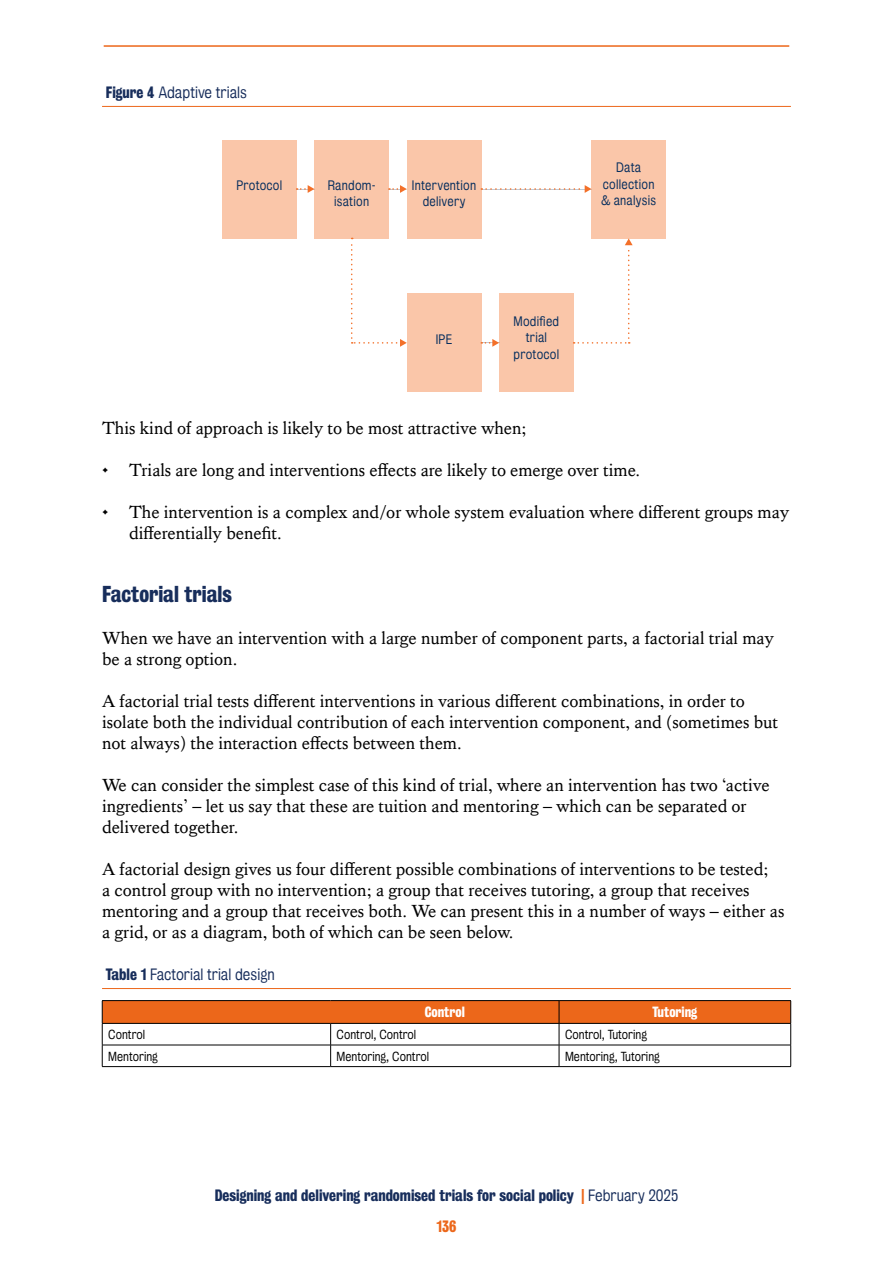
<style>
.page{position:relative;width:893px;height:1263px;background:#fff}
.page>*{position:absolute;margin:0;border:0;box-sizing:border-box;transform-origin:0 0}
.t1{font:21px "Kings Bureau Grot Three Seven";color:#172d5b}
.Body_Copy{font:18px/21px "Kings Caslon Text";color:#000}
.t2{font:15px/30.8px "Kings Bureau Grot Three Seven";color:#172d5b;text-align:center}
.Figure_title{font:15px "Kings Bureau Grot Five One";color:#172d5b}
.Ochre_book_table_header{font:13.5px "Kings Bureau Grot Three Seven";color:#fff}
.t3{font:12.6px/16.5px "Kings Bureau Grot Five One";letter-spacing:.02em;color:#052d5d;text-align:center}
.Table_-_Body_Copy__left_aligned{font:12px "Kings Bureau Grot Five One";color:#000}
.s1{font-family:"Kings Bureau Grot Three Seven"}
.s2{color:#ec671a}
.s3{font-family:"Kings Bureau Grot Five One"}
</style>
<div class="page">
<hr style="left:104px;top:45px;width:685px;height:2px;background:#ec671a">
<hr style="left:102px;top:106px;width:689px;height:1px;background:#ec671a">
<div style="left:222px;top:140px;width:75px;height:98px;background:#fac6a9"></div>
<div style="left:314px;top:140px;width:75px;height:98px;background:#fac6a9"></div>
<div style="left:407px;top:140px;width:74px;height:98px;background:#fac6a9"></div>
<div style="left:591px;top:140px;width:75px;height:98px;background:#fac6a9"></div>
<div style="left:407px;top:293px;width:74px;height:99px;background:#fac6a9"></div>
<div style="left:499px;top:293px;width:75px;height:99px;background:#fac6a9"></div>
<svg style="left:297px;top:185px;width:17px;height:8px"></svg>
<svg style="left:389px;top:185px;width:18px;height:8px"></svg>
<svg style="left:481px;top:185px;width:110px;height:8px"></svg>
<svg style="left:481px;top:339px;width:18px;height:8px"></svg>
<svg style="left:574px;top:238px;width:59px;height:106px"></svg>
<svg style="left:351px;top:238px;width:56px;height:109px"></svg>
<hr style="left:102px;top:988px;width:689px;height:1px;background:#ec671a">
<svg style="left:102px;top:1000px;width:689px;height:66px"></svg>
<hr style="left:102px;top:1066px;width:229px;height:1px;background:#000">
<hr style="left:331px;top:1066px;width:228px;height:1px;background:#000">
<hr style="left:559px;top:1066px;width:232px;height:1px;background:#000">
<p class="Figure_title" style="left:106px;top:84px;width:143px"><span class="s1">Figure 4</span> Adaptive trials</p>
<p class="t3" style="left:236px;top:177px;width:47px">Protocol</p>
<p class="t3" style="left:328px;top:177px;width:49px">Random&shy;isation</p>
<p class="t3" style="left:412px;top:177px;width:66px">Intervention delivery</p>
<p class="t3" style="left:436px;top:331px;width:18px">IPE</p>
<p class="t3" style="left:514px;top:313px;width:47px">Modified trial protocol</p>
<p class="t3" style="left:601px;top:159px;width:56px">Data collection &amp; analysis</p>
<p class="Body_Copy" style="left:102px;top:417px;width:426px">This kind of approach is likely to be most attractive when;</p>
<p class="Body_Copy" style="left:102px;top:459px;width:540px">• Trials are long and interventions effects are likely to emerge over time.</p>
<p class="Body_Copy" style="left:129px;top:501px;width:662px;text-indent:-27px">• The intervention is a complex and/or whole system evaluation where different groups may differentially benefit.</p>
<h2 class="t1" style="left:102px;top:581px;width:131px">Factorial trials</h2>
<p class="Body_Copy" style="left:102px;top:627px;width:673px">When we have an intervention with a large number of component parts, a factorial trial may be a strong option.</p>
<p class="Body_Copy" style="left:102px;top:690px;width:678px">A factorial trial tests different interventions in various different combinations, in order to isolate both the individual contribution of each intervention component, and (sometimes but not always) the interaction effects between them.</p>
<p class="Body_Copy" style="left:102px;top:774px;width:669px">We can consider the simplest case of this kind of trial, where an intervention has two ‘active ingredients’ – let us say that these are tuition and mentoring – which can be separated or delivered together.</p>
<p class="Body_Copy" style="left:102px;top:858px;width:684px">A factorial design gives us four different possible combinations of interventions to be tested;<br>a control group with no intervention; a group that receives tutoring, a group that receives mentoring and a group that receives both. We can present this in a number of ways – either as a grid, or as a diagram, both of which can be seen below.</p>
<p class="Figure_title" style="left:106px;top:966px;width:170px"><span class="s1">Table 1</span> Factorial trial design</p>
<p class="Ochre_book_table_header" style="left:425px;top:1004px;width:42px">Control</p>
<p class="Ochre_book_table_header" style="left:652px;top:1004px;width:46px">Tutoring</p>
<p class="Table_-_Body_Copy__left_aligned" style="left:108px;top:1028px;width:38px">Control</p>
<p class="Table_-_Body_Copy__left_aligned" style="left:337px;top:1028px;width:81px">Control, Control</p>
<p class="Table_-_Body_Copy__left_aligned" style="left:565px;top:1028px;width:83px">Control, Tutoring</p>
<p class="Table_-_Body_Copy__left_aligned" style="left:108px;top:1049px;width:51px">Mentoring</p>
<p class="Table_-_Body_Copy__left_aligned" style="left:337px;top:1049px;width:94px">Mentoring, Control</p>
<p class="Table_-_Body_Copy__left_aligned" style="left:565px;top:1049px;width:96px">Mentoring, Tutoring</p>
<p class="t2" style="left:215px;top:1180px;width:465px">Designing and delivering randomised trials for social policy <span class="s2">|</span> <span class="s3">February 2025<br></span><span class="s2">136</span></p>
</div>
